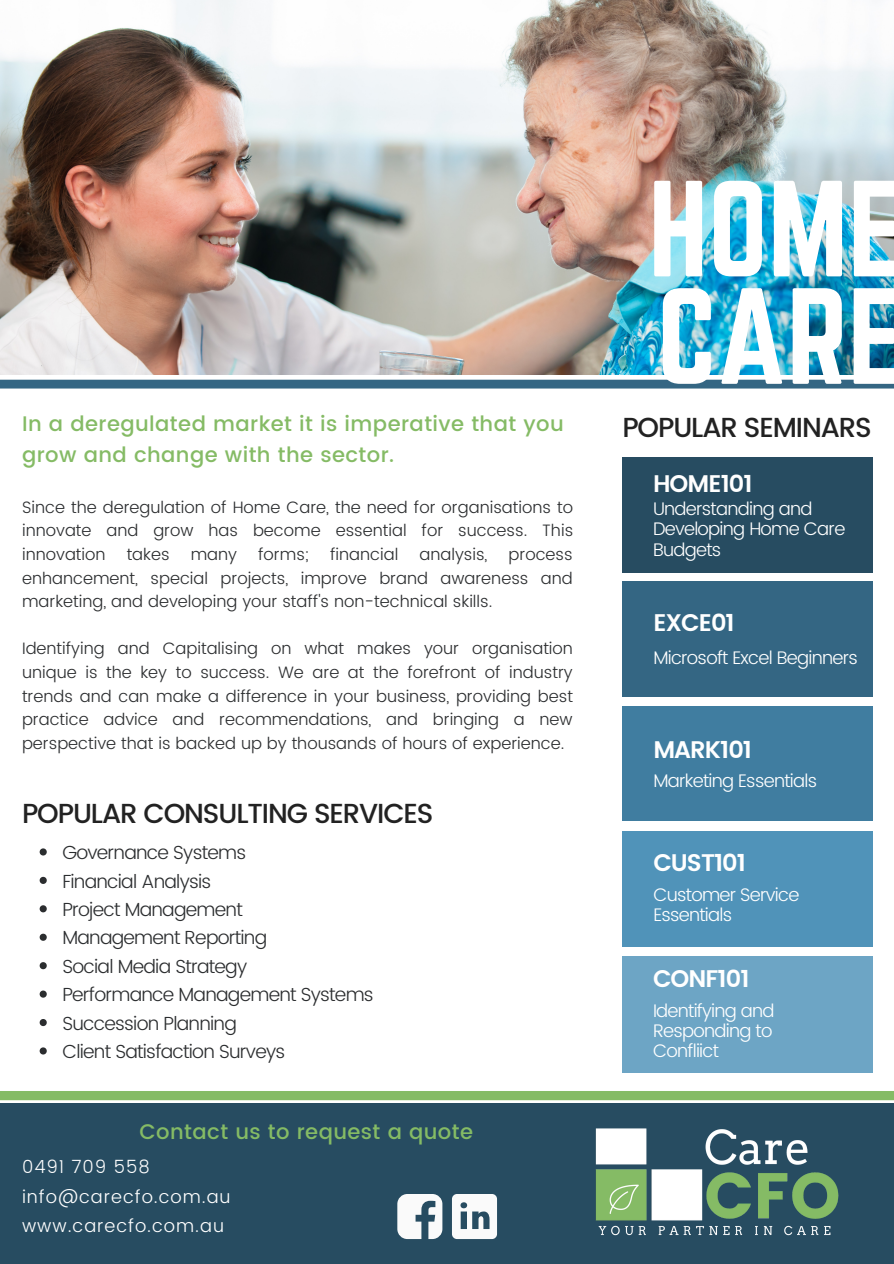
<style>
.page{position:relative;width:894px;height:1264px;background:#fff}
.page>*{position:absolute;margin:0;border:0;box-sizing:border-box;transform-origin:0 0}
.t1{font:119.55px/107.4px "Norwester";color:#fff}
.t2{font:500 27.45px "Poppins";letter-spacing:-.04em;color:#222}
.t3{font:600 24px "Poppins";letter-spacing:-.04em;color:#fff}
.t4{font:500 21px/30.5px "Poppins";letter-spacing:.02em;color:#85bb65}
.t5{font:300 18.9px/28.3px "Poppins";letter-spacing:-.04em;color:#2b2d2f}
.t6{font:300 18.15px/20.2px "Poppins";letter-spacing:-.04em;color:#fff}
.t7{font:300 18px/29.4px "Poppins";letter-spacing:.055em;color:#fff}
.t8{font:300 16.5px/23.7px "Poppins";color:#2b2d2f;text-align:justify}
</style>
<div class="page">
<div style="left:622px;top:582px;width:250px;height:114px;background:#346683"></div>
<div style="left:622px;top:706px;width:250px;height:115px;background:#407da0"></div>
<div style="left:622px;top:831px;width:250px;height:115px;background:#5093b9"></div>
<div style="left:622px;top:956px;width:250px;height:116px;background:#6da5c5"></div>
<img style="left:0;top:0;width:893px;height:374px">
<div style="left:622px;top:457px;width:249px;height:115px;background:#274c61"></div>
<div style="left:0;top:380px;width:893px;height:8px;background:#346683"></div>
<div style="left:0;top:1103px;width:893px;height:160px;background:#274c61"></div>
<svg style="left:452px;top:1194px;width:45px;height:44px"></svg>
<svg style="left:397px;top:1194px;width:45px;height:44px"></svg>
<div style="left:0;top:1091px;width:893px;height:9px;background:#85bb65"></div>
<img style="left:595px;top:1128px;width:244px;height:108px">
<svg style="left:40px;top:848px;width:7px;height:7px"></svg>
<svg style="left:40px;top:876px;width:7px;height:8px"></svg>
<svg style="left:40px;top:905px;width:7px;height:7px"></svg>
<svg style="left:40px;top:933px;width:7px;height:7px"></svg>
<svg style="left:40px;top:962px;width:7px;height:7px"></svg>
<svg style="left:40px;top:990px;width:7px;height:7px"></svg>
<svg style="left:40px;top:1019px;width:7px;height:7px"></svg>
<svg style="left:40px;top:1047px;width:7px;height:7px"></svg>
<p class="t4" style="left:22px;top:409px;width:543px">In a deregulated market it is imperative that you grow and change with the sector.</p>
<p class="t8" style="left:22px;top:495px;width:552px">Since the deregulation of Home Care, the need for organisations to innovate and grow has become essential for success. This innovation</p>
<p class="t8" style="left:127px;top:542px;width:44px">takes</p>
<p class="t8" style="left:191px;top:542px;width:48px">many</p>
<p class="t8" style="left:258px;top:542px;width:52px">forms;</p>
<p class="t8" style="left:330px;top:542px;width:70px">financial</p>
<p class="t8" style="left:419px;top:542px;width:69px">analysis,</p>
<p class="t8" style="left:22px;top:542px;width:552px;text-indent:486px">process enhancement, special projects, improve brand awareness and marketing, and developing your staff's non-technical skills.</p>
<p class="t8" style="left:22px;top:637px;width:552px">Identifying and Capitalising on what makes your organisation unique is the key to success. We are at the forefront of industry trends and can make a difference in your business, providing best practice advice and recommendations, and bringing a new perspective that is backed up by thousands of hours of experience.</p>
<h2 class="t2" style="left:22px;top:797px;width:413px">POPULAR CONSULTING SERVICES</h2>
<p class="t5" style="left:62px;top:838px;width:313px">Governance Systems<br>Financial Analysis<br>Project Management<br>Management Reporting<br>Social Media Strategy<br>Performance Management Systems<br>Succession Planning<br>Client Satisfaction Surveys</p>
<p class="t4" style="left:139px;top:1116px;width:335px">Contact us to request a quote</p>
<p class="t7" style="left:22px;top:1152px;width:210px">0491 709 558 info@carecfo.com.au www.carecfo.com.au</p>
<h1 class="t1" style="left:648px;top:181px;width:260px">HOME<br>CARE</h1>
<h2 class="t2" style="left:622px;top:411px;width:251px">POPULAR SEMINARS</h2>
<h3 class="t3" style="left:652px;top:469px;width:101px">HOME101</h3>
<p class="t6" style="left:652px;top:498px;width:194px">Understanding and<br>Developing Home Care<br>Budgets</p>
<h3 class="t3" style="left:653px;top:609px;width:83px">EXCE01</h3>
<p class="t6" style="left:653px;top:647px;width:206px">Microsoft Excel Beginners</p>
<h3 class="t3" style="left:653px;top:735px;width:100px">MARK101</h3>
<p class="t6" style="left:653px;top:771px;width:165px">Marketing Essentials</p>
<h3 class="t3" style="left:653px;top:848px;width:94px">CUST101</h3>
<p class="t6" style="left:653px;top:884px;width:147px">Customer Service<br>Essentials</p>
<h3 class="t3" style="left:652px;top:964px;width:98px">CONF101</h3>
<p class="t6" style="left:652px;top:1000px;width:123px">Identifying and<br>Responding to<br>Confliict</p>
</div>
